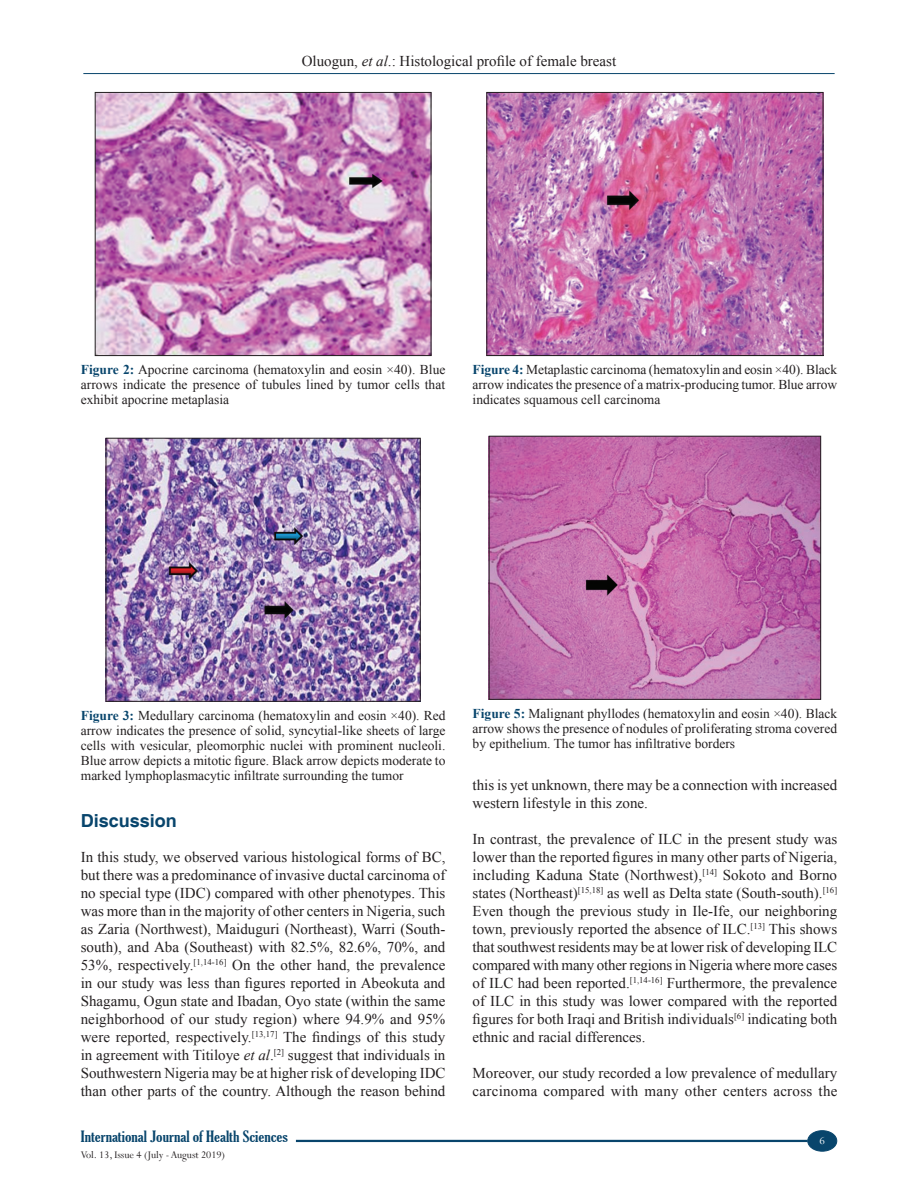
<style>
.page{position:relative;width:918px;height:1188px;background:#fff}
.page>*{position:absolute;margin:0;border:0;box-sizing:border-box;transform-origin:0 0}
.t1{font:700 18px "Helvetica";color:#08456c}
.TX{font:15px/18px "Times New Roman";color:#231f20;text-align:justify}
.t2{font:extra-condensed 15px "Gloucester";color:#08456c;scale:1.25 1}
.FGC{font:13.5px/15px "Times New Roman";color:#231f20;text-align:justify}
.t3{font:12px "Perpetua";color:#fff}
.t4{font:11.25px "Perpetua";letter-spacing:-.005em;color:#231f20}
.s1{font-style:italic}
.s2{font-weight:700;color:#08456c}
</style>
<div class="page">
<hr style="left:83px;top:73px;width:752px;height:1px;background:#08456c">
<div style="left:808px;top:1131px;width:29px;height:20px;background:#08456c;border-radius:50%"></div>
<div style="left:807px;top:1130px;width:30px;height:22px;border:1px solid #08456c;border-radius:50%"></div>
<hr style="left:296px;top:1140px;width:512px;height:2px;background:#08456c">
<img style="left:97px;top:94px;width:332px;height:260px">
<div style="left:95px;top:92px;width:336px;height:264px;border:1px solid #231f20"></div>
<img style="left:108px;top:440px;width:310px;height:260px">
<div style="left:106px;top:438px;width:314px;height:264px;border:1px solid #231f20"></div>
<img style="left:489px;top:94px;width:332px;height:260px">
<div style="left:487px;top:92px;width:336px;height:264px;border:1px solid #231f20"></div>
<img style="left:491px;top:438px;width:328px;height:260px">
<div style="left:489px;top:436px;width:332px;height:264px;border:1px solid #231f20"></div>
<p class="TX" style="left:302px;top:51px;width:316px">Oluogun, <span class="s1">et al</span>.: Histological profile of female breast</p>
<p class="FGC" style="left:81px;top:362px;width:366px"><span class="s2">Figure 2:</span> Apocrine carcinoma (hematoxylin and eosin ×40). Blue arrows indicate the presence of tubules lined by tumor cells that exhibit apocrine metaplasia</p>
<p class="FGC" style="left:473px;top:362px;width:366px"><span class="s2">Figure 4:</span> Metaplastic carcinoma (hematoxylin and eosin ×40). Black arrow indicates the presence of a matrix-producing tumor. Blue arrow indicates squamous cell carcinoma</p>
<p class="FGC" style="left:81px;top:707px;width:366px"><span class="s2">Figure 3:</span> Medullary carcinoma (hematoxylin and eosin ×40). Red arrow indicates the presence of solid, syncytial-like sheets of large cells with vesicular, pleomorphic nuclei with prominent nucleoli.<br>Blue arrow depicts a mitotic figure. Black arrow depicts moderate to marked lymphoplasmacytic infiltrate surrounding the tumor</p>
<h1 class="t1" style="left:81px;top:810px;width:98px">Discussion</h1>
<p class="TX" style="left:81px;top:848px;width:366px">In this study, we observed various histological forms of BC, but there was a predominance of invasive ductal carcinoma of no special type (IDC) compared with other phenotypes. This was more than in the majority of other centers in Nigeria, such as Zaria (Northwest), Maiduguri (Northeast), Warri (South&shy;south), and Aba (Southeast) with 82.5%, 82.6%, 70%, and 53%, respectively.<sup>[1,14-16]</sup> On the other hand, the prevalence in our study was less than figures reported in Abeokuta and Shagamu, Ogun state and Ibadan, Oyo state (within the same neighborhood of our study region) where 94.9% and 95% were reported, respectively.<sup>[13,17]</sup> The findings of this study in agreement with Titiloye <span class="s1">et al</span>.<sup>[2]</sup> suggest that individuals in Southwestern Nigeria may be at higher risk of developing IDC than other parts of the country. Although the reason behind</p>
<p class="FGC" style="left:473px;top:705px;width:366px"><span class="s2">Figure 5:</span> Malignant phyllodes (hematoxylin and eosin ×40). Black arrow shows the presence of nodules of proliferating stroma covered by epithelium. The tumor has infiltrative borders</p>
<p class="TX" style="left:473px;top:776px;width:366px">this is yet unknown, there may be a connection with increased western lifestyle in this zone.</p>
<p class="TX" style="left:473px;top:830px;width:366px">In contrast, the prevalence of ILC in the present study was lower than the reported figures in many other parts of Nigeria, including Kaduna State (Northwest),<sup>[14]</sup> Sokoto and Borno states (Northeast)<sup>[15,18]</sup> as well as Delta state (South-south).<sup>[16] </sup>Even though the previous study in Ile-Ife, our neighboring town, previously reported the absence of ILC.<sup>[13]</sup> This shows that southwest residents may be at lower risk of developing ILC compared with many other regions in Nigeria where more cases of ILC had been reported.<sup>[1,14-16]</sup> Furthermore, the prevalence of ILC in this study was lower compared with the reported figures for both Iraqi and British individuals<sup>[6]</sup> indicating both ethnic and racial differences.</p>
<p class="TX" style="left:473px;top:1064px;width:366px">Moreover, our study recorded a low prevalence of medullary carcinoma compared with many other centers across the</p>
<p class="t2" style="left:81px;top:1128px;width:167px">International Journal of Health Sciences</p>
<p class="t3" style="left:820px;top:1133px;width:7px">6</p>
<p class="t4" style="left:81px;top:1148px;width:146px">Vol. 13, Issue 4 (July - August 2019)</p>
</div>
